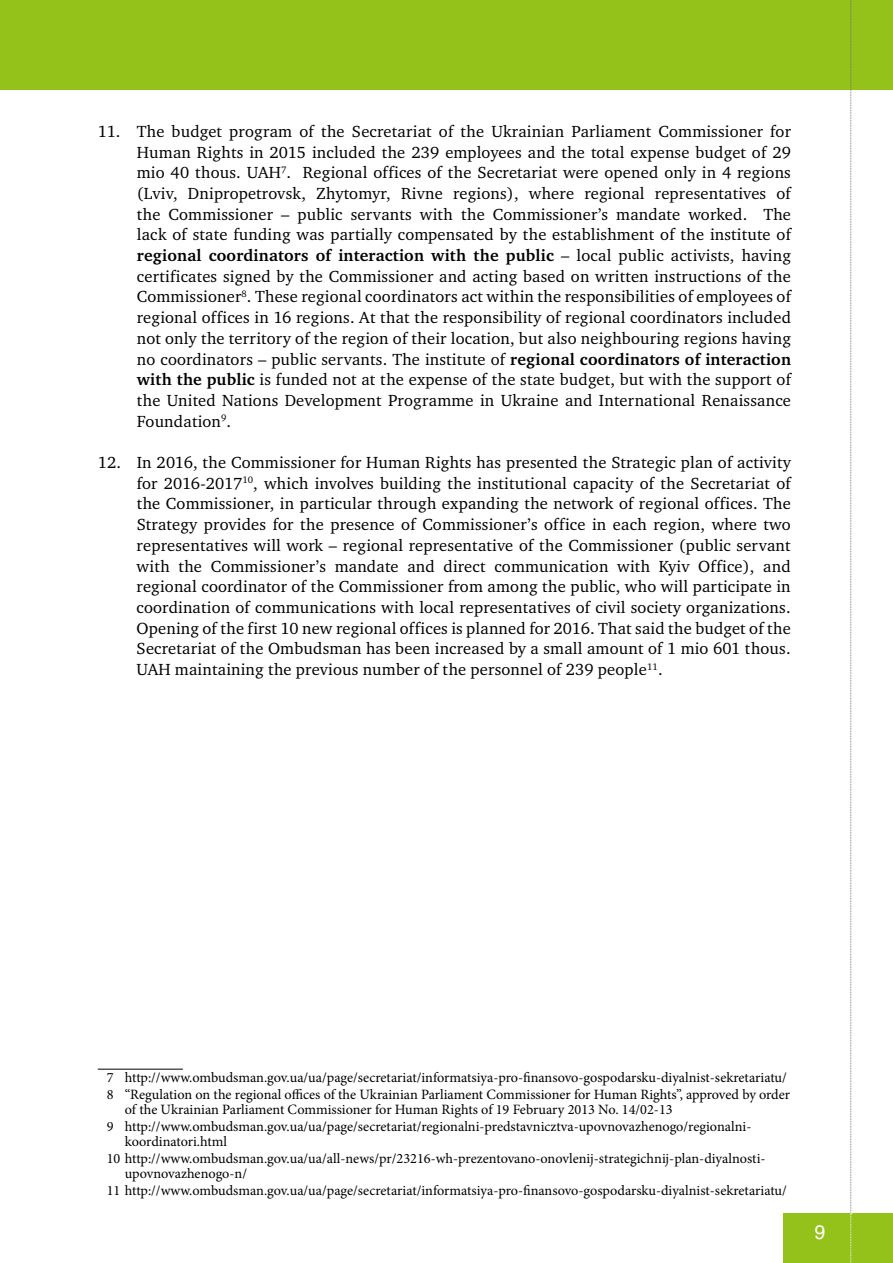
<style>
.page{position:relative;width:893px;height:1263px;background:#fff}
.page>*{position:absolute;margin:0;border:0;box-sizing:border-box;transform-origin:0 0}
.t1{font:19.5px "Helios";color:#fff}
.t2{font:16.5px/20.7px "Charter C";letter-spacing:.01em;color:#000;text-align:justify}
.t3{font:14.25px/17px "Minion Pro";letter-spacing:-.005em;color:#000}
.s1{font-weight:700}
</style>
<div class="page">
<div style="left:0;top:0;width:893px;height:90px;background:#94c11a"></div>
<hr style="left:98px;top:1069px;width:85px;height:1px;background:#000">
<div style="left:783px;top:1213px;width:110px;height:50px;background:#94c11a"></div>
<svg style="left:850px;top:0;width:2px;height:1263px"></svg>
<p class="t2" style="left:137px;top:121px;width:656px;text-indent:-39px">11. The budget program of the Secretariat of the Ukrainian Parliament Commissioner for Human Rights in 2015 included the 239 employees and the total expense budget of 29 mio 40 thous. UAH<sup>7</sup>. Regional offices of the Secretariat were opened only in 4 regions (Lviv, Dnipropetrovsk, Zhytomyr, Rivne regions), where regional representatives of the Commissioner – public servants with the Commissioner’s mandate worked. The lack of state funding was partially compensated by the establishment of the institute of <span class="s1">regional coordinators of interaction with the public</span> – local public activists, having certificates signed by the Commissioner and acting based on written instructions of the Commissioner<sup>8</sup>. These regional coordinators act within the responsibilities of employees of regional offices in 16 regions. At that the responsibility of regional coordinators included not only the territory of the region of their location, but also neighbouring regions having no coordinators – public servants. The institute of <span class="s1">regional coordinators of interaction with the public</span> is funded not at the expense of the state budget, but with the support of the United Nations Development Programme in Ukraine and International Renaissance Foundation<sup>9</sup>.</p>
<p class="t2" style="left:137px;top:452px;width:656px;text-indent:-39px">12. In 2016, the Commissioner for Human Rights has presented the Strategic plan of activity for 2016-2017<sup>10</sup>, which involves building the institutional capacity of the Secretariat of the Commissioner, in particular through expanding the network of regional offices. The Strategy provides for the presence of Commissioner’s office in each region, where two representatives will work – regional representative of the Commissioner (public servant with the Commissioner’s mandate and direct communication with Kyiv Office), and regional coordinator of the Commissioner from among the public, who will participate in coordination of communications with local representatives of civil society organizations.<br>Opening of the first 10 new regional offices is planned for 2016. That said the budget of the Secretariat of the Ombudsman has been increased by a small amount of 1 mio 601 thous.<br>UAH maintaining the previous number of the personnel of 239 people<sup>11</sup>.</p>
<p class="t3" style="left:107px;top:1069px;width:685px">7 http://www.ombudsman.gov.ua/ua/page/secretariat/informatsiya-pro-finansovo-gospodarsku-diyalnist-sekretariatu/<br>8 “Regulation on the regional offices of the Ukrainian Parliament Commissioner for Human Rights”, approved by order</p>
<p class="t3" style="left:107px;top:1101px;width:646px;text-indent:18px">of the Ukrainian Parliament Commissioner for Human Rights of 19 February 2013 No. 14/02-13<br>9 http://www.ombudsman.gov.ua/ua/page/secretariat/regionalni-predstavnicztva-upovnovazhenogo/regionalni-</p>
<p class="t3" style="left:107px;top:1133px;width:660px;text-indent:18px">koordinatori.html<br>10 http://www.ombudsman.gov.ua/ua/all-news/pr/23216-wh-prezentovano-onovlenij-strategichnij-plan-diyalnosti-</p>
<p class="t3" style="left:107px;top:1165px;width:682px;text-indent:18px">upovnovazhenogo-n/<br>11 http://www.ombudsman.gov.ua/ua/page/secretariat/informatsiya-pro-finansovo-gospodarsku-diyalnist-sekretariatu/</p>
<p class="t1" style="left:815px;top:1220px;width:12px">9</p>
</div>
